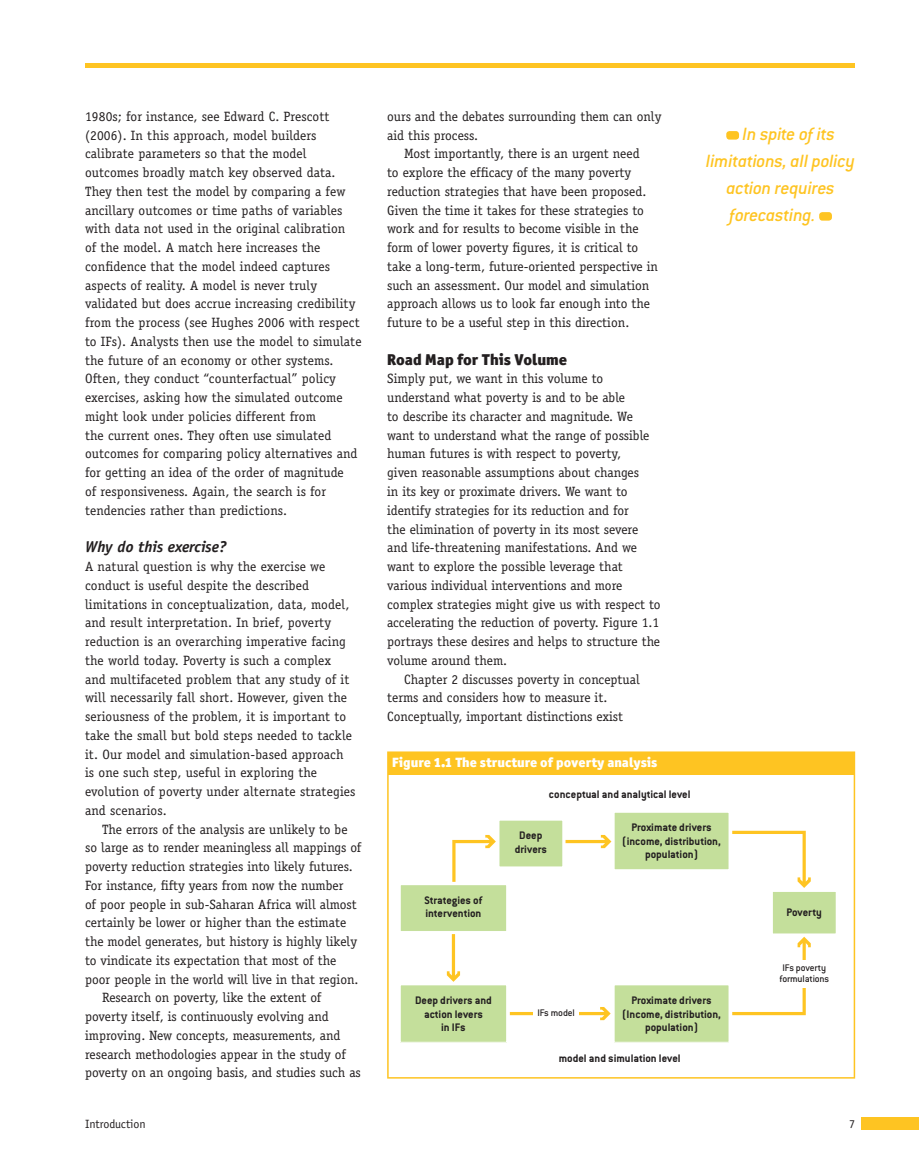
<style>
.page{position:relative;width:919px;height:1174px;background:#fff}
.page>*{position:absolute;margin:0;border:0;box-sizing:border-box;transform-origin:0 0}
.t1{font:italic 500 19.5px "Conduit ITC";letter-spacing:-.015em;color:#fec422}
.t2{font:900 15.75px "Officina San ITC";color:#231f20}
.t3{font:italic 700 15.75px "Officina Sans";color:#231f20}
.t4{font:13.5px/18.8px "Officina Serif";color:#231f20}
.t5{font:900 13.5px "Officina San ITC";color:#fff}
.t6{font:700 12px/13.5px "Conduit ITC";color:#231f20;text-align:center}
.t7{font:12px "Officina Sans";color:#231f20}
.t8{font:12px "Officina Serif";color:#231f20}
.t9{font:500 10.5px/11.2px "Conduit ITC";letter-spacing:-.015em;color:#231f20}
</style>
<div class="page">
<hr style="left:85px;top:64px;width:769px;height:4px;background:#fec422">
<div style="left:860px;top:1117px;width:58px;height:13px;background:#fec422"></div>
<div style="left:726px;top:131px;width:13px;height:9px;background:#fec422;border-radius:3px"></div>
<div style="left:819px;top:212px;width:12px;height:9px;background:#fec422;border-radius:3px"></div>
<div style="left:388px;top:752px;width:466px;height:23px;background:#fec422"></div>
<svg style="left:387px;top:753px;width:1px;height:22px"></svg>
<hr style="left:387px;top:751px;width:468px;height:2px;background:#fec422">
<hr style="left:853px;top:753px;width:2px;height:22px;background:#fec422">
<hr style="left:387px;top:775px;width:1px;height:302px;background:#fec422">
<hr style="left:853px;top:775px;width:2px;height:302px;background:#fec422">
<hr style="left:387px;top:1077px;width:468px;height:1px;background:#fec422">
<svg style="left:510px;top:1007px;width:100px;height:13px"></svg>
<svg style="left:452px;top:835px;width:44px;height:47px"></svg>
<svg style="left:447px;top:934px;width:13px;height:47px"></svg>
<svg style="left:732px;top:830px;width:78px;height:58px"></svg>
<svg style="left:565px;top:835px;width:47px;height:13px"></svg>
<svg style="left:732px;top:936px;width:78px;height:79px"></svg>
<div style="left:400px;top:984px;width:106px;height:58px;background:#c4df9b"></div>
<div style="left:400px;top:984px;width:107px;height:58px;border:1px solid #fff"></div>
<div style="left:614px;top:984px;width:115px;height:58px;background:#c4df9b"></div>
<div style="left:614px;top:984px;width:115px;height:58px;border:1px solid #fff"></div>
<div style="left:533px;top:1005px;width:46px;height:16px;background:#fff"></div>
<div style="left:400px;top:884px;width:106px;height:47px;background:#c4df9b"></div>
<div style="left:400px;top:884px;width:107px;height:47px;border:1px solid #fff"></div>
<div style="left:499px;top:820px;width:63px;height:47px;background:#c4df9b"></div>
<div style="left:498px;top:820px;width:65px;height:47px;border:1px solid #fff"></div>
<div style="left:772px;top:891px;width:64px;height:43px;background:#c4df9b"></div>
<div style="left:772px;top:891px;width:64px;height:43px;border:1px solid #fff"></div>
<div style="left:614px;top:812px;width:115px;height:57px;background:#c4df9b"></div>
<div style="left:614px;top:812px;width:115px;height:58px;border:1px solid #fff"></div>
<div style="left:775px;top:960px;width:58px;height:28px;background:#fff"></div>
<p class="t4" style="left:85px;top:108px;width:278px">1980s; for instance, see Edward C. Prescott (2006). In this approach, model builders calibrate parameters so that the model outcomes broadly match key observed data.<br>They then test the model by comparing a few ancillary outcomes or time paths of variables with data not used in the original calibration<br>of the model. A match here increases the confidence that the model indeed captures aspects of reality. A model is never truly validated but does accrue increasing credibility from the process (see Hughes 2006 with respect to IFs). Analysts then use the model to simulate the future of an economy or other systems.<br>Often, they conduct “counterfactual” policy exercises, asking how the simulated outcome might look under policies different from<br>the current ones. They often use simulated outcomes for comparing policy alternatives and for getting an idea of the order of magnitude<br>of responsiveness. Again, the search is for tendencies rather than predictions.</p>
<p class="t3" style="left:85px;top:541px;width:143px">Why do this exercise?</p>
<p class="t4" style="left:85px;top:558px;width:242px">A natural question is why the exercise we</p>
<p class="t4" style="left:85px;top:577px;width:225px">conduct is useful despite the described</p>
<p class="t4" style="left:85px;top:595px;width:266px">limitations in conceptualization, data, model,</p>
<p class="t4" style="left:85px;top:614px;width:247px">and result interpretation. In brief, poverty</p>
<p class="t4" style="left:85px;top:633px;width:262px">reduction is an overarching imperative facing</p>
<p class="t4" style="left:85px;top:652px;width:247px">the world today. Poverty is such a complex</p>
<p class="t4" style="left:85px;top:670px;width:266px">and multifaceted problem that any study of it</p>
<p class="t4" style="left:85px;top:689px;width:263px">will necessarily fall short. However, given the</p>
<p class="t4" style="left:85px;top:708px;width:262px">seriousness of the problem, it is important to</p>
<p class="t4" style="left:85px;top:727px;width:268px">take the small but bold steps needed to tackle</p>
<p class="t4" style="left:85px;top:745px;width:260px">it. Our model and simulation-based approach</p>
<p class="t4" style="left:85px;top:764px;width:233px">is one such step, useful in exploring the</p>
<p class="t4" style="left:85px;top:783px;width:272px">evolution of poverty under alternate strategies</p>
<p class="t4" style="left:85px;top:802px;width:83px">and scenarios.</p>
<p class="t4" style="left:102px;top:820px;width:247px">The errors of the analysis are unlikely to be</p>
<p class="t4" style="left:85px;top:839px;width:278px">so large as to render meaningless all mappings of</p>
<p class="t4" style="left:85px;top:858px;width:269px">poverty reduction strategies into likely futures.</p>
<p class="t4" style="left:85px;top:877px;width:260px">For instance, fifty years from now the number</p>
<p class="t4" style="left:85px;top:895px;width:273px">of poor people in sub-Saharan Africa will almost</p>
<p class="t4" style="left:85px;top:914px;width:263px">certainly be lower or higher than the estimate</p>
<p class="t4" style="left:85px;top:933px;width:273px">the model generates, but history is highly likely</p>
<p class="t4" style="left:85px;top:952px;width:253px">to vindicate its expectation that most of the</p>
<p class="t4" style="left:85px;top:970px;width:275px">poor people in the world will live in that region.</p>
<p class="t4" style="left:102px;top:989px;width:221px">Research on poverty, like the extent of</p>
<p class="t4" style="left:85px;top:1008px;width:245px">poverty itself, is continuously evolving and</p>
<p class="t4" style="left:85px;top:1027px;width:257px">improving. New concepts, measurements, and</p>
<p class="t4" style="left:85px;top:1045px;width:262px">research methodologies appear in the study of</p>
<p class="t4" style="left:85px;top:1064px;width:277px">poverty on an ongoing basis, and studies such as</p>
<p class="t4" style="left:387px;top:108px;width:276px">ours and the debates surrounding them can only</p>
<p class="t4" style="left:387px;top:127px;width:93px">aid this process.</p>
<p class="t4" style="left:404px;top:145px;width:237px">Most importantly, there is an urgent need</p>
<p class="t4" style="left:387px;top:164px;width:245px">to explore the efficacy of the many poverty</p>
<p class="t4" style="left:387px;top:183px;width:261px">reduction strategies that have been proposed.</p>
<p class="t4" style="left:387px;top:202px;width:258px">Given the time it takes for these strategies to</p>
<p class="t4" style="left:387px;top:220px;width:253px">work and for results to become visible in the</p>
<p class="t4" style="left:387px;top:239px;width:253px">form of lower poverty figures, it is critical to</p>
<p class="t4" style="left:387px;top:258px;width:272px">take a long-term, future-oriented perspective in</p>
<p class="t4" style="left:387px;top:277px;width:264px">such an assessment. Our model and simulation</p>
<p class="t4" style="left:387px;top:295px;width:264px">approach allows us to look far enough into the</p>
<p class="t4" style="left:387px;top:314px;width:244px">future to be a useful step in this direction.</p>
<p class="t2" style="left:387px;top:353px;width:181px">Road Map for This Volume</p>
<p class="t4" style="left:387px;top:370px;width:218px">Simply put, we want in this volume to</p>
<p class="t4" style="left:387px;top:389px;width:239px">understand what poverty is and to be able</p>
<p class="t4" style="left:387px;top:408px;width:247px">to describe its character and magnitude. We</p>
<p class="t4" style="left:387px;top:427px;width:264px">want to understand what the range of possible</p>
<p class="t4" style="left:387px;top:445px;width:235px">human futures is with respect to poverty,</p>
<p class="t4" style="left:387px;top:464px;width:253px">given reasonable assumptions about changes</p>
<p class="t4" style="left:387px;top:483px;width:242px">in its key or proximate drivers. We want to</p>
<p class="t4" style="left:387px;top:502px;width:243px">identify strategies for its reduction and for</p>
<p class="t4" style="left:387px;top:520px;width:253px">the elimination of poverty in its most severe</p>
<p class="t4" style="left:387px;top:539px;width:251px">and life-threatening manifestations. And we</p>
<p class="t4" style="left:387px;top:558px;width:237px">want to explore the possible leverage that</p>
<p class="t4" style="left:387px;top:577px;width:237px">various individual interventions and more</p>
<p class="t4" style="left:387px;top:595px;width:275px">complex strategies might give us with respect to</p>
<p class="t4" style="left:387px;top:614px;width:273px">accelerating the reduction of poverty. Figure 1.1</p>
<p class="t4" style="left:387px;top:633px;width:274px">portrays these desires and helps to structure the</p>
<p class="t4" style="left:387px;top:652px;width:122px">volume around them.</p>
<p class="t4" style="left:404px;top:670px;width:237px">Chapter 2 discusses poverty in conceptual</p>
<p class="t4" style="left:387px;top:689px;width:222px">terms and considers how to measure it.</p>
<p class="t4" style="left:387px;top:708px;width:237px">Conceptually, important distinctions exist</p>
<p class="t5" style="left:392px;top:757px;width:267px">Figure 1.1 The structure of poverty analysis</p>
<p class="t6" style="left:549px;top:788px;width:143px">conceptual and analytical level</p>
<p class="t1" style="left:742px;top:127px;width:94px">In spite of its</p>
<p class="t1" style="left:706px;top:154px;width:150px">limitations, all policy</p>
<p class="t1" style="left:726px;top:181px;width:110px">action requires</p>
<p class="t1" style="left:729px;top:208px;width:88px">forecasting.</p>
<p class="t6" style="left:424px;top:894px;width:59px;text-align:left">Strategies of intervention</p>
<p class="t6" style="left:514px;top:830px;width:34px">Deep drivers</p>
<p class="t6" style="left:622px;top:822px;width:100px">Proximate drivers (income, distribution, population)</p>
<p class="t6" style="left:415px;top:994px;width:78px">Deep drivers and action levers<br>in IFs</p>
<p class="t6" style="left:622px;top:994px;width:100px">Proximate drivers (Income, distribution, population)</p>
<p class="t9" style="left:537px;top:1008px;width:39px">IFs model</p>
<p class="t6" style="left:558px;top:1052px;width:123px">model and simulation level</p>
<p class="t6" style="left:786px;top:906px;width:37px">Poverty</p>
<p class="t9" style="left:779px;top:963px;width:51px">IFs poverty formulations</p>
<p class="t7" style="left:85px;top:1119px;width:62px">Introduction</p>
<p class="t8" style="left:849px;top:1119px;width:7px">7</p>
</div>
